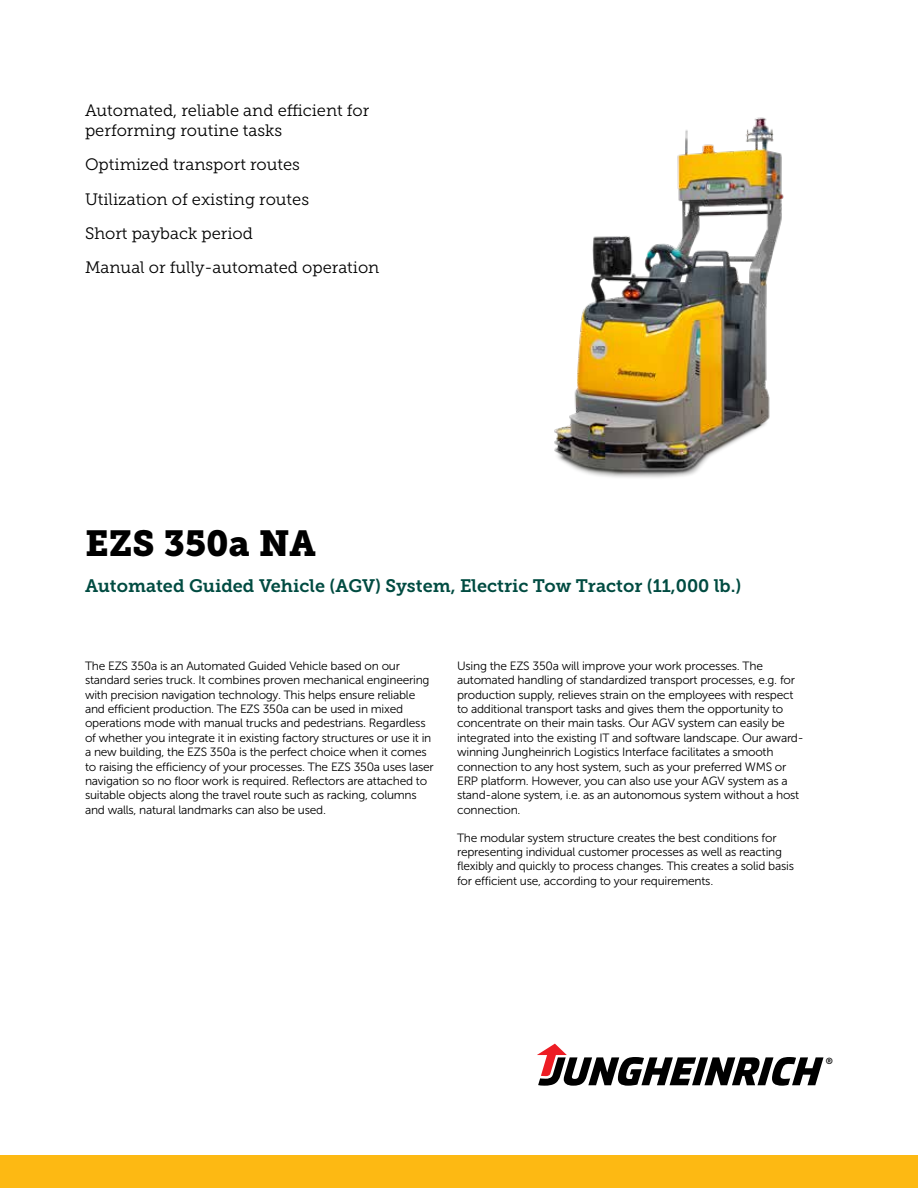
<style>
.page{position:relative;width:918px;height:1188px;background:#fff}
.page>*{position:absolute;margin:0;border:0;box-sizing:border-box;transform-origin:0 0}
.t1{font:36px "Museo Slab 900";color:#000}
.t2{font:18px "Museo Slab 700";color:#004b41}
.t3{font:16.5px/34.3px "Museo Slab 300";color:#000}
.t4{font:12px/14.4px "Museo Sans 300";letter-spacing:-.02em;color:#000}
.t5{font:8.85px "Museo Sans 700";color:#000}
</style>
<div class="page">
<div style="left:0;top:1155px;width:918px;height:33px;background:#fdb913"></div>
<svg style="left:537px;top:1044px;width:287px;height:42px"></svg>
<img style="left:554px;top:117px;width:230px;height:361px">
<h3 class="t3" style="left:85px;top:101px;width:286px;line-height:19.5px">Automated, reliable and efficient for performing routine tasks</h3>
<h3 class="t3" style="left:85px;top:147px;width:296px">Optimized transport routes<br>Utilization of existing routes<br>Short payback period<br>Manual or fully-automated operation</h3>
<h1 class="t1" style="left:85px;top:522px;width:232px">EZS 350a NA</h1>
<h2 class="t2" style="left:85px;top:576px;width:658px">Automated Guided Vehicle (AGV) System, Electric Tow Tractor (11,000 lb.)</h2>
<p class="t4" style="left:85px;top:658px;width:350px">The EZS 350a is an Automated Guided Vehicle based on our standard series truck. It combines proven mechanical engineering with precision navigation technology. This helps ensure reliable and efficient production. The EZS 350a can be used in mixed operations mode with manual trucks and pedestrians. Regardless of whether you integrate it in existing factory structures or use it in a new building, the EZS 350a is the perfect choice when it comes to raising the efficiency of your processes. The EZS 350a uses laser navigation so no floor work is required. Reflectors are attached to suitable objects along the travel route such as racking, columns and walls, natural landmarks can also be used.</p>
<p class="t4" style="left:457px;top:658px;width:348px">Using the EZS 350a will improve your work processes. The automated handling of standardized transport processes, e.g. for production supply, relieves strain on the employees with respect to additional transport tasks and gives them the opportunity to concentrate on their main tasks. Our AGV system can easily be integrated into the existing IT and software landscape. Our award&shy;winning Jungheinrich Logistics Interface facilitates a smooth connection to any host system, such as your preferred WMS or ERP platform. However, you can also use your AGV system as a stand-alone system, i.e. as an autonomous system without a host connection.</p>
<p class="t4" style="left:457px;top:830px;width:338px">The modular system structure creates the best conditions for representing individual customer processes as well as reacting flexibly and quickly to process changes. This creates a solid basis for efficient use, according to your requirements.</p>
<p class="t5" style="left:826px;top:1056px;width:9px">®</p>
</div>
